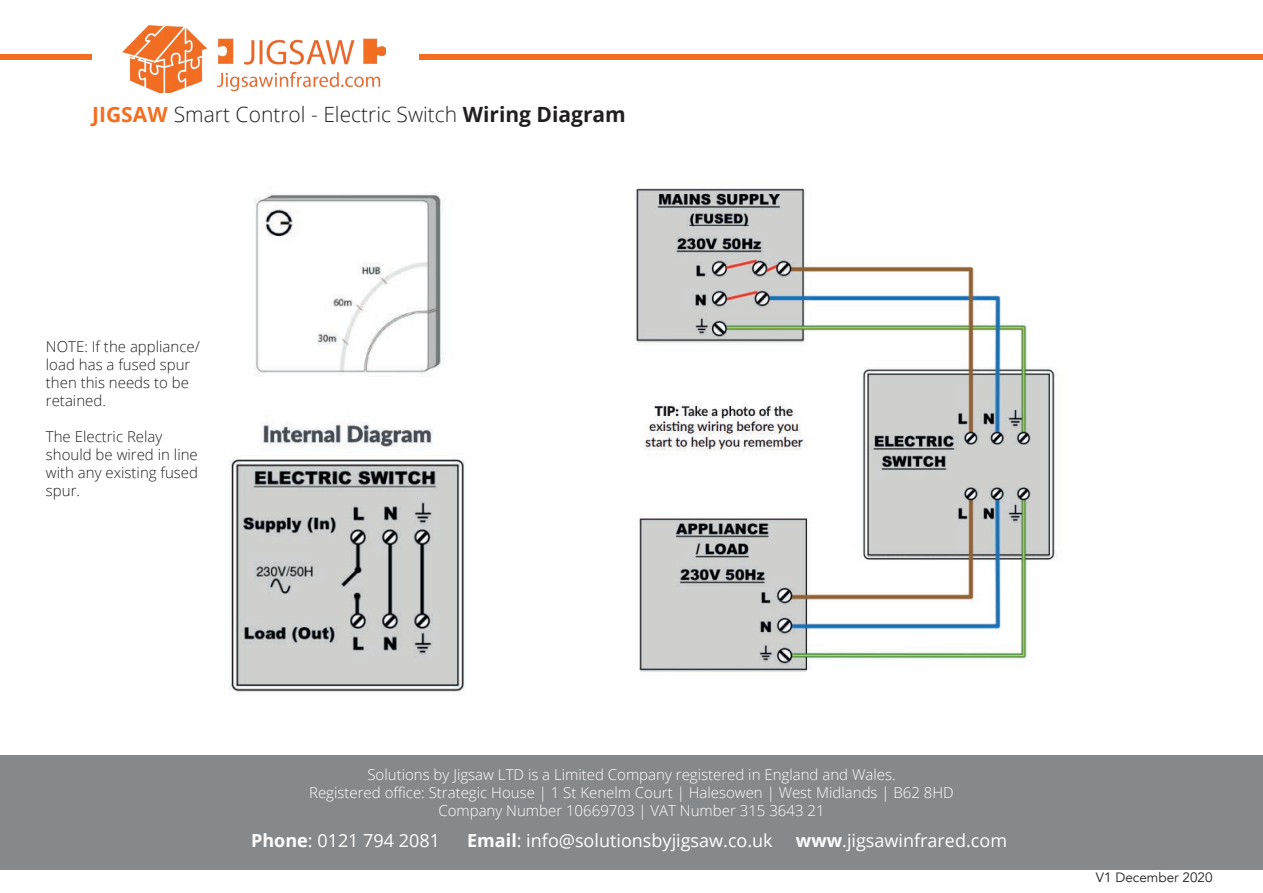
<style>
.page{position:relative;width:1263px;height:893px;background:#fff}
.page>*{position:absolute;margin:0;border:0;box-sizing:border-box;transform-origin:0 0}
.t1{font:300 21px "Open Sans";color:#231f20}
.t2{font:18px "Open Sans";color:#fff}
.t3{font:300 15px/18px "Open Sans";color:#fff;text-align:center}
.t4{font:300 15px/18px "Open Sans";color:#231f20}
.t5{font:13.5px "Avenir";color:#231f20}
.s1{font-weight:700;color:#f36e21}
.s2{font-weight:700}
</style>
<div class="page">
<div style="left:0;top:755px;width:1263px;height:115px;background:#86898b"></div>
<div style="left:420px;top:54px;width:843px;height:6px;background:#f36e21"></div>
<div style="left:0;top:54px;width:92px;height:5px;background:#f36e21"></div>
<img style="left:122px;top:26px;width:264px;height:66px">
<img style="left:229px;top:193px;width:236px;height:502px">
<img style="left:634px;top:188px;width:423px;height:484px">
<h1 class="t1" style="left:92px;top:100px;width:535px"><span class="s1">JIGSAW</span> Smart Control - Electric Switch <span class="s2">Wiring Diagram</span></h1>
<p class="t4" style="left:46px;top:337px;width:155px">NOTE: If the appliance/ load has a fused spur then this needs to be retained.</p>
<p class="t4" style="left:46px;top:427px;width:154px">The Electric Relay should be wired in line with any existing fused spur.</p>
<p class="t3" style="left:309px;top:766px;width:646px">Solutions by Jigsaw LTD is a Limited Company registered in England and Wales.<br>Registered office: Strategic House | 1 St Kenelm Court | Halesowen | West Midlands | B62 8HD<br>Company Number 10669703 | VAT Number 315 3643 21</p>
<p class="t2" style="left:251px;top:828px;width:190px"><span class="s2">Phone</span>: 0121 794 2081</p>
<p class="t2" style="left:467px;top:828px;width:307px"><span class="s2">Email</span>: info@solutionsbyjigsaw.co.uk</p>
<p class="t2" style="left:796px;top:828px;width:213px"><span class="s2">www</span>.jigsawinfrared.com</p>
<p class="t5" style="left:1096px;top:869px;width:118px">V1 December 2020</p>
</div>
